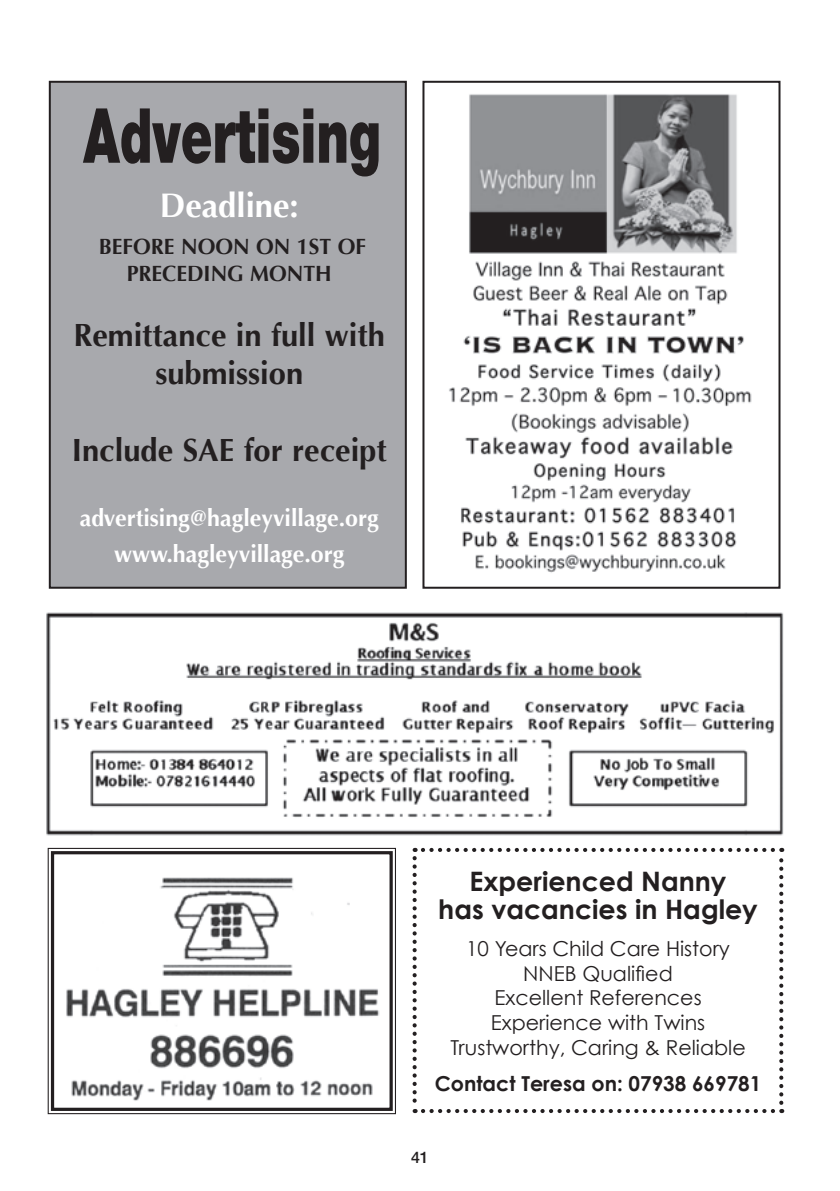
<style>
.page{position:relative;width:840px;height:1191px;background:#fff}
.page>*{position:absolute;margin:0;border:0;box-sizing:border-box;transform-origin:0 0}
.t1{font:900 76px "Helvetica Neue";color:#231f20;scale:.66 1}
.t2{font:700 34px "Optima";color:#fff}
.t3{font:700 32px/38.4px "Optima";color:#231f20;text-align:center}
.t4{font:700 26.8px/28.8px "Century Gothic";color:#231f20;text-align:center}
.t5{font:700 24px/36px "Optima";color:#fff;text-align:center}
.t6{font:700 22px/26.4px "Optima";color:#231f20;text-align:center}
.t7{font:20.6px/24.8px "Century Gothic";color:#231f20;text-align:center}
.t8{font:700 20.6px "Century Gothic";color:#231f20}
.t9{font:500 16px "Helvetica Neue";color:#231f20}
</style>
<div class="page">
<img style="left:449px;top:94px;width:303px;height:479px">
<div style="left:422px;top:81px;width:358px;height:508px;border:2px solid #231f20"></div>
<div style="left:50px;top:82px;width:355px;height:506px;background:#a8a9ad"></div>
<div style="left:49px;top:81px;width:357px;height:508px;border:2px solid #231f20"></div>
<img style="left:46px;top:612px;width:738px;height:224px">
<div style="left:412px;top:848px;width:370px;height:265px;background:#fff;border:4px solid #fff"></div>
<svg style="left:412px;top:858px;width:4px;height:255px"></svg>
<svg style="left:422px;top:1109px;width:359px;height:4px"></svg>
<svg style="left:778px;top:848px;width:4px;height:254px"></svg>
<svg style="left:414px;top:848px;width:358px;height:4px"></svg>
<svg style="left:47px;top:847px;width:349px;height:267px"></svg>
<div style="left:51px;top:851px;width:341px;height:260px;border:3px solid #231f20"></div>
<img style="left:63px;top:871px;width:320px;height:230px">
<h1 class="t1" style="left:83px;top:90px;width:452px">Advertising</h1>
<h2 class="t2" style="left:160px;top:185px;width:140px">Deadline:</h2>
<p class="t6" style="left:99px;top:234px;width:268px">BEFORE NOON ON 1ST OF<br>PRECEDING MONTH</p>
<h3 class="t3" style="left:73px;top:316px;width:313px">Remittance in full with submission</h3>
<h3 class="t3" style="left:72px;top:431px;width:316px">Include SAE for receipt</h3>
<p class="t5" style="left:80px;top:500px;width:300px">advertising@hagleyvillage.org www.hagleyvillage.org</p>
<h3 class="t4" style="left:438px;top:866px;width:321px">Experienced Nanny<br>has vacancies in Hagley</h3>
<p class="t7" style="left:450px;top:935px;width:296px">10 Years Child Care History<br>NNEB Qualified<br>Excellent References<br>Experience with Twins<br>Trustworthy, Caring &amp; Reliable</p>
<p class="t8" style="left:434px;top:1070px;width:328px">Contact Teresa on: 07938 669781</p>
<p class="t9" style="left:411px;top:1147px;width:19px">41</p>
</div>
